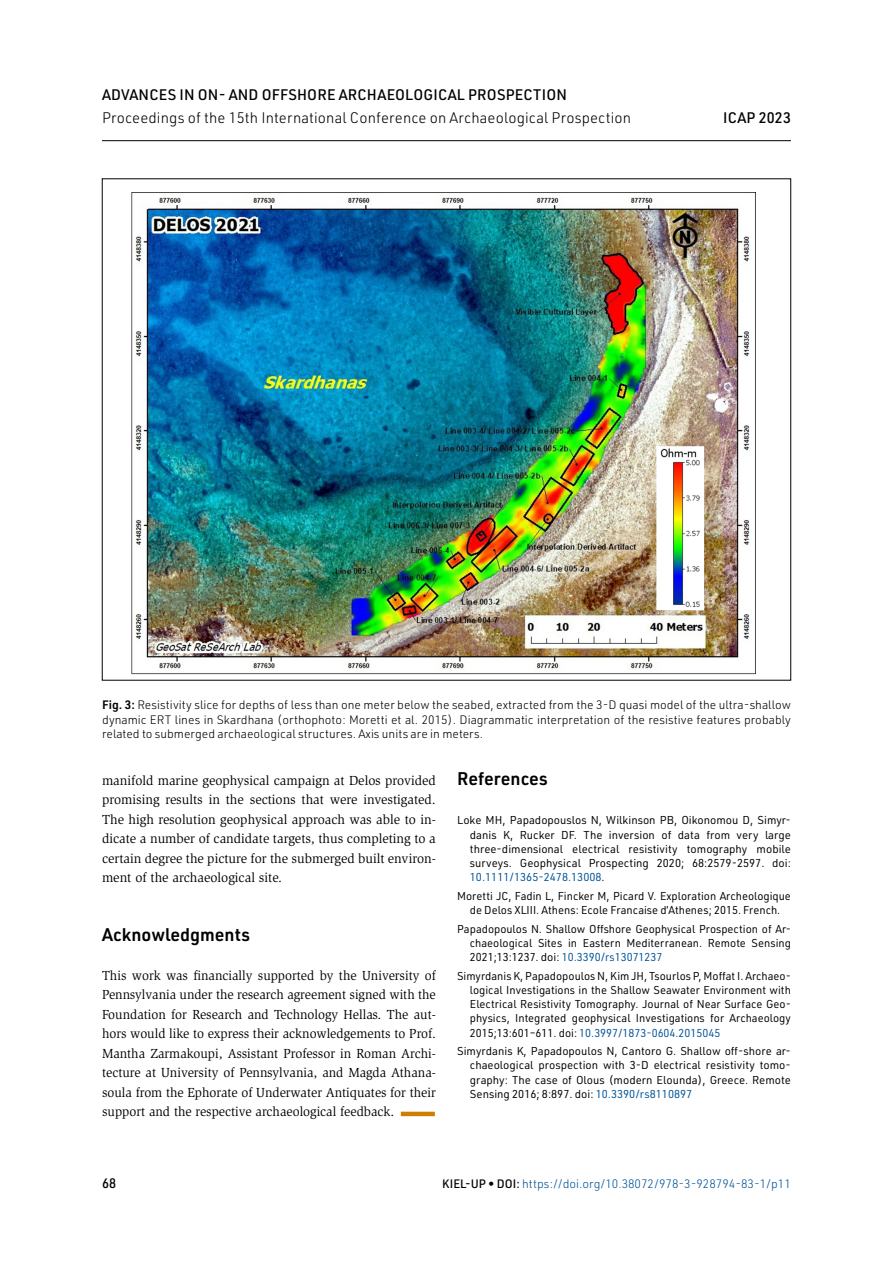
<style>
.page{position:relative;width:893px;height:1263px;background:#fff}
.page>*{position:absolute;margin:0;border:0;box-sizing:border-box;transform-origin:0 0}
.KUP_4__Kapitelübersc{font:600 18px "URWDIN";color:#000}
.t1{font:300 15px "URWDIN";letter-spacing:.01em;color:#000}
.t2{font:500 15px "URWDIN";letter-spacing:.01em;color:#000}
.KUP_6__Fließtext{font:13.5px/19.5px "Slimbach Std";color:#000;text-align:justify;scale:.96 1}
.KUP_6__Fließtext-2{font:13.5px/19.5px "Slimbach Std";color:#000;text-align:justify}
.t3{font:500 13.5px "URWDIN";color:#000;scale:.96 1}
.KUP_7__Bildunterschr{font:300 12px/14.4px "URWDIN";color:#000;text-align:justify}
.t4{font:300 12px "URWDIN";color:#005498}
.KUP_13__Literatur_An{font:11.25px/14.2px "URWDIN";color:#000;text-align:justify}
.s1{font-weight:600}
.s2{color:#005498}
.s3{font-weight:500;color:#000}
</style>
<div class="page">
<hr style="left:102px;top:140px;width:689px;height:1px;background:#000">
<hr style="left:401px;top:1112px;width:34px;height:4px;background:#ce7e00">
<img style="left:132px;top:193px;width:623px;height:482px">
<h2 class="t2" style="left:102px;top:85px;width:466px">ADVANCES IN ON- AND OFFSHORE ARCHAEOLOGICAL PROSPECTION</h2>
<h2 class="t1" style="left:102px;top:108px;width:531px">Proceedings of the 15th International Conference on Archaeological Prospection</h2>
<h2 class="t2" style="left:723px;top:108px;width:69px">ICAP 2023</h2>
<p class="KUP_7__Bildunterschr" style="left:102px;top:697px;width:690px"><span class="s1">Fig. 3:</span> Resistivity slice for depths of less than one meter below the seabed, extracted from the 3-D quasi model of the ultra-shallow dynamic ERT lines in Skardhana (orthophoto: Moretti et al. 2015). Diagrammatic interpretation of the resistive features probably related to submerged archaeological structures. Axis units are in meters.</p>
<p class="KUP_6__Fließtext-2" style="left:102px;top:770px;width:335px">manifold marine geophysical campaign at Delos provided promising results in the sections that were investigated.<br>The high resolution geophysical approach was able to in&shy;dicate a number of candidate targets, thus completing to a certain degree the picture for the submerged built environ&shy;ment of the archaeological site.</p>
<p class="KUP_4__Kapitelübersc" style="left:102px;top:922px;width:149px">Acknowledgments</p>
<p class="KUP_6__Fließtext" style="left:102px;top:965px;width:349px">This work was financially supported by the University of Pennsylvania under the research agreement signed with the Foundation for Research and Technology Hellas. The aut&shy;hors would like to express their acknowledgements to Prof.<br>Mantha Zarmakoupi, Assistant Professor in Roman Archi&shy;tecture at University of Pennsylvania, and Magda Athana&shy;soula from the Ephorate of Underwater Antiquates for their support and the respective archaeological feedback.</p>
<p class="KUP_4__Kapitelübersc" style="left:457px;top:766px;width:92px">References</p>
<p class="KUP_13__Literatur_An" style="left:470px;top:813px;width:323px;text-indent:-13px">Loke MH, Papadopouslos N, Wilkinson PB, Oikonomou D, Simyr&shy;danis K, Rucker DF. The inversion of data from very large three-dimensional electrical resistivity tomography mobile surveys. Geophysical Prospecting 2020; 68:2579-2597. doi:<br><span class="s2">10.1111/1365-2478.13008</span>.</p>
<p class="KUP_13__Literatur_An" style="left:457px;top:888px;width:335px;text-align:center">Moretti JC, Fadin L, Fincker M, Picard V. Exploration Archeologique de Delos XLIII. Athens: Ecole Francaise d’Athenes; 2015. French.</p>
<p class="KUP_13__Literatur_An" style="left:470px;top:921px;width:323px;text-indent:-13px">Papadopoulos N. Shallow Offshore Geophysical Prospection of Ar&shy;chaeological Sites in Eastern Mediterranean. Remote Sensing 2021;13:1237. doi: <span class="s2">10.3390/rs13071237</span></p>
<p class="KUP_13__Literatur_An" style="left:470px;top:968px;width:323px;text-indent:-13px">Simyrdanis K, Papadopoulos N, Kim JH, Tsourlos P, Moffat I. Archaeo&shy;logical Investigations in the Shallow Seawater Environment with Electrical Resistivity Tomography. Journal of Near Surface Geo&shy;physics, Integrated geophysical Investigations for Archaeology 2015;13:601–611. doi: <span class="s2">10.3997/1873-0604.2015045</span></p>
<p class="KUP_13__Literatur_An" style="left:470px;top:1044px;width:323px;text-indent:-13px">Simyrdanis K, Papadopoulos N, Cantoro G. Shallow off-shore ar&shy;chaeological prospection with 3-D electrical resistivity tomo&shy;graphy: The case of Olous (modern Elounda), Greece. Remote Sensing 2016; 8:897. doi: <span class="s2">10.3390/rs8110897</span></p>
<p class="t3" style="left:102px;top:1174px;width:16px">68</p>
<p class="t4" style="left:442px;top:1175px;width:350px"><span class="s3">KIEL-UP • DOI:</span> https://doi.org/10.38072/978-3-928794-83-1/p11</p>
</div>
